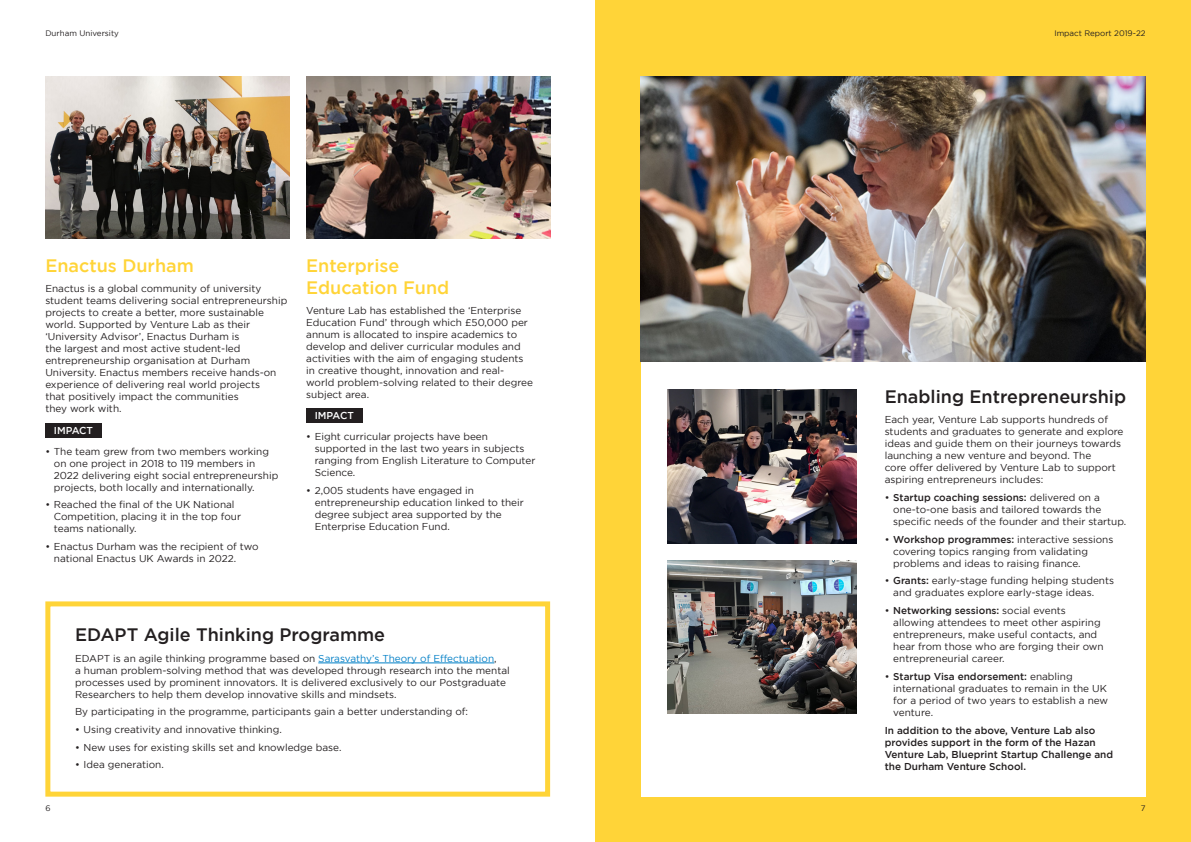
<style>
.page{position:relative;width:1191px;height:842px;background:#fff}
.page>*{position:absolute;margin:0;border:0;box-sizing:border-box;transform-origin:0 0}
.t1{font:500 18px "Gotham";color:#231f20}
.t2{font:500 18px/21.6px "Gotham";color:#ffd438}
.t3{font:10px/12px "Gotham";color:#231f20}
.t4{font:500 10px/12px "Gotham";color:#231f20}
.t5{font:500 10px "Gotham";color:#fff}
.t6{font:8px "Gotham";color:#231f20}
.s1{color:#007fc6}
.s2{font-weight:500}
</style>
<div class="page">
<div style="left:595px;top:0;width:596px;height:842px;background:#ffd438"></div>
<div style="left:641px;top:77px;width:504px;height:720px;background:#fff"></div>
<div style="left:45px;top:601px;width:505px;height:196px;border:5px solid #ffd438"></div>
<div style="left:45px;top:423px;width:57px;height:14px;background:#231f20"></div>
<img style="left:641px;top:77px;width:504px;height:285px">
<img style="left:306px;top:77px;width:244px;height:161px">
<img style="left:45px;top:77px;width:244px;height:161px">
<img style="left:668px;top:390px;width:188px;height:153px">
<img style="left:668px;top:560px;width:188px;height:154px">
<div style="left:306px;top:409px;width:57px;height:14px;background:#231f20"></div>
<hr style="left:318px;top:663px;width:176px;height:1px;background:#007fc6">
<p class="t6" style="left:45px;top:29px;width:75px">Durham University</p>
<p class="t6" style="left:1054px;top:29px;width:93px">Impact Report 2019-22</p>
<p class="t2" style="left:45px;top:254px;width:150px">Enactus Durham</p>
<p class="t3" style="left:45px;top:283px;width:243px">Enactus is a global community of university student teams delivering social entrepreneurship projects to create a better, more sustainable world. Supported by Venture Lab as their ‘University Advisor’, Enactus Durham is<br>the largest and most active student-led entrepreneurship organisation at Durham University. Enactus members receive hands-on experience of delivering real world projects<br>that positively impact the communities<br>they work with.</p>
<p class="t5" style="left:54px;top:424px;width:41px">IMPACT</p>
<p class="t3" style="left:54px;top:445px;width:226px;text-indent:-9px">• The team grew from two members working on one project in 2018 to 119 members in 2022 delivering eight social entrepreneurship projects, both locally and internationally.</p>
<p class="t3" style="left:54px;top:499px;width:189px;text-indent:-9px">• Reached the final of the UK National<br>Competition, placing it in the top four teams nationally.</p>
<p class="t3" style="left:54px;top:540px;width:206px;text-indent:-9px">• Enactus Durham was the recipient of two national Enactus UK Awards in 2022.</p>
<p class="t2" style="left:306px;top:254px;width:144px">Enterprise<br>Education Fund</p>
<p class="t3" style="left:306px;top:304px;width:228px">Venture Lab has established the ‘Enterprise Education Fund’ through which £50,000 per annum is allocated to inspire academics to develop and deliver curricular modules and activities with the aim of engaging students in creative thought, innovation and real&shy;world problem-solving related to their degree subject area.</p>
<p class="t5" style="left:315px;top:410px;width:41px">IMPACT</p>
<p class="t3" style="left:315px;top:431px;width:222px;text-indent:-9px">• Eight curricular projects have been supported in the last two years in subjects ranging from English Literature to Computer Science.</p>
<p class="t3" style="left:315px;top:484px;width:210px;text-indent:-9px">• 2,005 students have engaged in entrepreneurship education linked to their degree subject area supported by the Enterprise Education Fund.</p>
<p class="t1" style="left:75px;top:624px;width:311px">EDAPT Agile Thinking Programme</p>
<p class="t3" style="left:75px;top:652px;width:436px">EDAPT is an agile thinking programme based on <span class="s1">Sarasvathy’s Theory of Effectuation</span>,<br>a human problem-solving method that was developed through research into the mental processes used by prominent innovators. It is delivered exclusively to our Postgraduate Researchers to help them develop innovative skills and mindsets.</p>
<p class="t3" style="left:75px;top:705px;width:394px">By participating in the programme, participants gain a better understanding of:</p>
<p class="t3" style="left:75px;top:723px;width:208px">• Using creativity and innovative thinking.</p>
<p class="t3" style="left:75px;top:741px;width:268px">• New uses for existing skills set and knowledge base.</p>
<p class="t3" style="left:75px;top:758px;width:90px">• Idea generation.</p>
<p class="t1" style="left:884px;top:386px;width:243px">Enabling Entrepreneurship</p>
<p class="t3" style="left:884px;top:414px;width:240px">Each year, Venture Lab supports hundreds of students and graduates to generate and explore ideas and guide them on their journeys towards launching a new venture and beyond. The<br>core offer delivered by Venture Lab to support aspiring entrepreneurs includes:</p>
<p class="t3" style="left:893px;top:491px;width:235px;text-indent:-9px">• <span class="s2">Startup coaching sessions:</span> delivered on a one-to-one basis and tailored towards the specific needs of the founder and their startup.</p>
<p class="t3" style="left:893px;top:533px;width:222px;text-indent:-9px">• <span class="s2">Workshop programmes:</span> interactive sessions covering topics ranging from validating problems and ideas to raising finance.</p>
<p class="t3" style="left:893px;top:575px;width:222px;text-indent:-9px">• <span class="s2">Grants:</span> early-stage funding helping students and graduates explore early-stage ideas.</p>
<p class="t3" style="left:893px;top:604px;width:212px;text-indent:-9px">• <span class="s2">Networking sessions:</span> social events allowing attendees to meet other aspiring entrepreneurs, make useful contacts, and hear from those who are forging their own entrepreneurial career.</p>
<p class="t3" style="left:893px;top:670px;width:216px;text-indent:-9px">• <span class="s2">Startup Visa endorsement:</span> enabling international graduates to remain in the UK for a period of two years to establish a new venture.</p>
<p class="t4" style="left:884px;top:724px;width:230px">In addition to the above, Venture Lab also provides support in the form of the Hazan Venture Lab, Blueprint Startup Challenge and the Durham Venture School.</p>
<p class="t6" style="left:45px;top:804px;width:7px">6</p>
<p class="t6" style="left:1140px;top:804px;width:6px">7</p>
</div>
